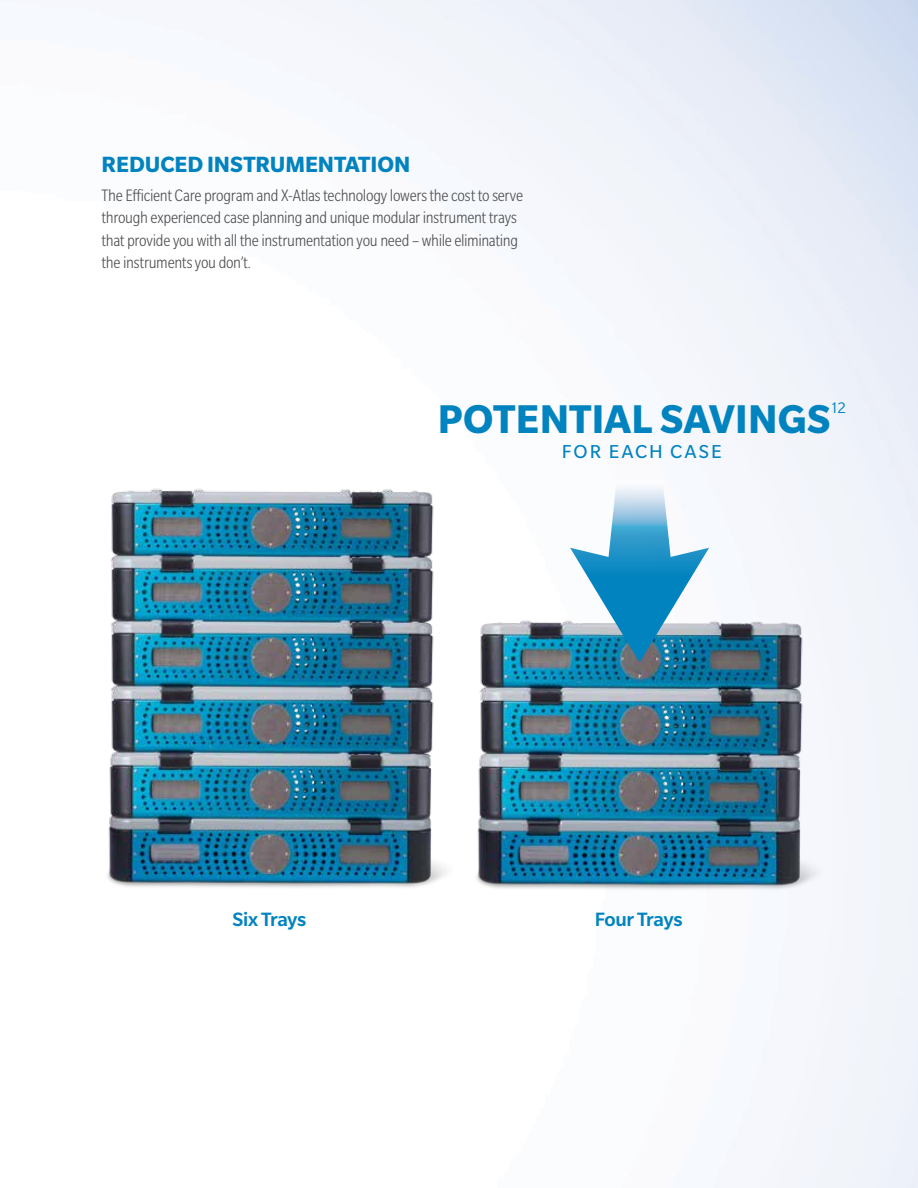
<style>
.page{position:relative;width:918px;height:1188px;background:#fff}
.page>*{position:absolute;margin:0;border:0;box-sizing:border-box;transform-origin:0 0}
.t1{font:700 43.65px "Slate Pro";letter-spacing:.005em;color:#0083bf}
.t2{font:700 24px "Slate Pro";letter-spacing:-.005em;color:#0083bf}
.t3{font:500 21px "Slate Pro";letter-spacing:-.02em;color:#0083bf}
.t4{font:20.4px "Slate Pro";letter-spacing:.1em;color:#0083bf}
.t5{font:300 condensed 18px/22.5px "Slate Pro";letter-spacing:-.015em;color:#4d4d4f}
.t6{font:16.65px "Slate Pro";color:#0083bf}
</style>
<div class="page">
<img style="left:510px;top:369px;width:369px;height:546px">
<img style="left:106px;top:308px;width:404px;height:582px">
<svg style="left:570px;top:480px;width:139px;height:182px"></svg>
<h2 class="t2" style="left:102px;top:151px;width:310px">REDUCED INSTRUMENTATION</h2>
<p class="t5" style="left:102px;top:184px;width:423px">The Efficient Care program and X-Atlas technology lowers the cost to serve through experienced case planning and unique modular instrument trays that provide you with all the instrumentation you need – while eliminating the instruments you don’t.</p>
<h1 class="t1" style="left:438px;top:395px;width:394px">POTENTIAL SAVINGS</h1>
<p class="t6" style="left:830px;top:399px;width:17px">12</p>
<p class="t4" style="left:562px;top:441px;width:161px">FOR EACH CASE</p>
<p class="t3" style="left:232px;top:908px;width:75px">Six Trays</p>
<p class="t3" style="left:595px;top:908px;width:89px">Four Trays</p>
</div>
